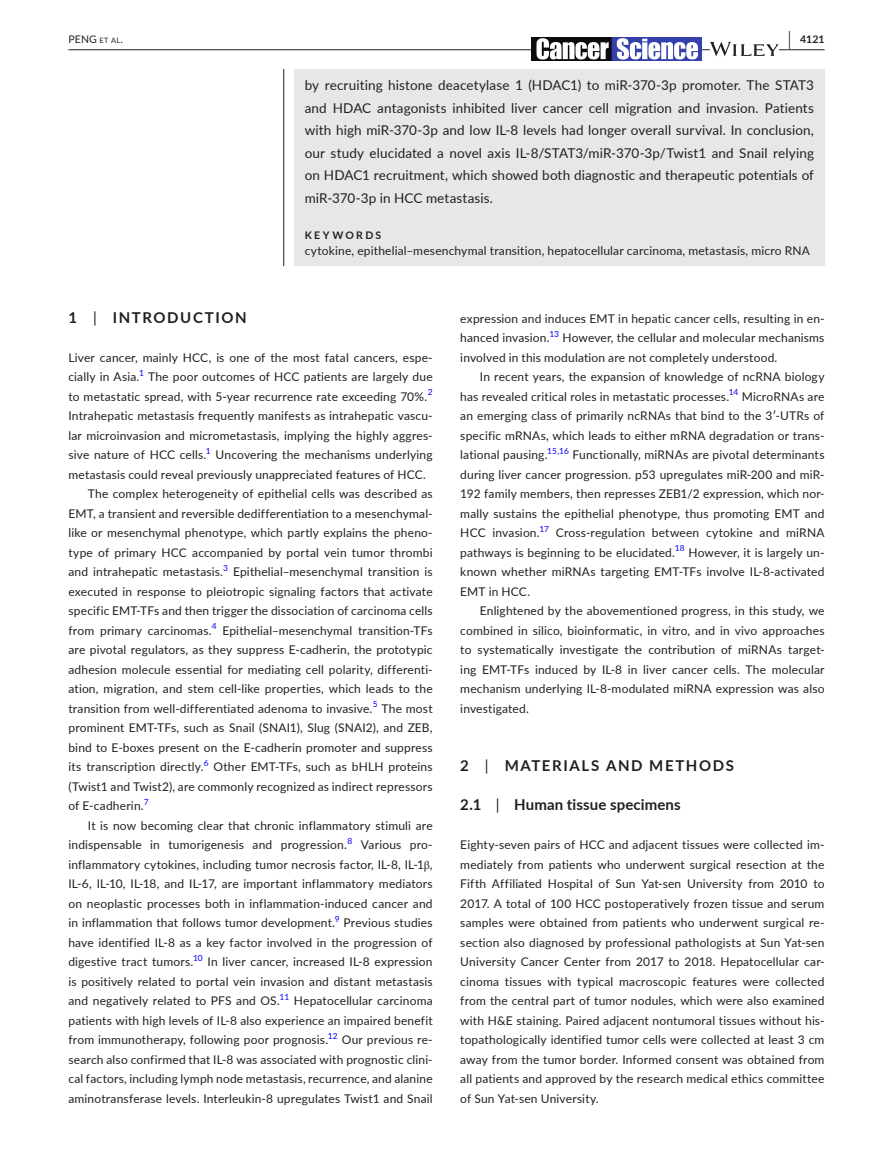
<style>
.page{position:relative;width:893px;height:1174px;background:#fff}
.page>*{position:absolute;margin:0;border:0;box-sizing:border-box;transform-origin:0 0}
.t1{font:700 15px "Lato";letter-spacing:.1em;color:#231f20}
.t2{font:700 15px "Lato";letter-spacing:.01em;color:#231f20}
.t3{font:13.5px/22.5px "Lato";letter-spacing:.01em;color:#231f20;text-align:justify}
.t4{font:12px/19.5px "Lato";letter-spacing:.015em;color:#231f20;text-align:justify}
.t5{font:700 10.5px "Lato";letter-spacing:.215em;color:#231f20}
.t6{font:10.5px "Lato";color:#231f20}
.t7{font:8.4px "Lato";color:#00f}
.s1{font-size:7.35px}
.s2{font-size:19.5px}
.s3{font-weight:400}
.s4{font-family:"STIX"}
</style>
<div class="page">
<hr style="left:68px;top:49px;width:756px;height:1px;background:#231f20">
<img style="left:531px;top:37px;width:170px;height:24px">
<svg style="left:710px;top:42px;width:69px;height:14px"></svg>
<div style="left:294px;top:69px;width:530px;height:197px;background:#e6e7e9"></div>
<hr style="left:283px;top:69px;width:1px;height:197px;background:#231f20">
<p class="t6" style="left:68px;top:31px;width:56px">PENG <span class="s1">et al</span>.</p>
<p class="t5" style="left:789px;top:31px;width:37px"><span class="s2">|</span> 4121</p>
<p class="t3" style="left:305px;top:74px;width:511px">by recruiting histone deacetylase 1 (HDAC1) to miR-370-3p promoter. The STAT3 and HDAC antagonists inhibited liver cancer cell migration and invasion. Patients with high miR-370-3p and low IL-8 levels had longer overall survival. In conclusion, our study elucidated a novel axis IL-8/STAT3/miR-370-3p/Twist1 and Snail relying on HDAC1 recruitment, which showed both diagnostic and therapeutic potentials of miR-370-3p in HCC metastasis.</p>
<p class="t5" style="left:305px;top:227px;width:78px">KEYWORDS</p>
<p class="t4" style="left:305px;top:241px;width:507px">cytokine, epithelial–mesenchymal transition, hepatocellular carcinoma, metastasis, micro RNA</p>
<p class="t1" style="left:68px;top:306px;width:180px">1 <span class="s3">|</span> INTRODUCTION</p>
<p class="t4" style="left:68px;top:347px;width:366px">Liver cancer, mainly HCC, is one of the most fatal cancers, espe-</p>
<p class="t4" style="left:68px;top:366px;width:366px">cially in Asia.<sup>1</sup> The poor outcomes of HCC patients are largely due</p>
<p class="t4" style="left:68px;top:386px;width:366px">to metastatic spread, with 5-year recurrence rate exceeding 70%.<sup>2</sup></p>
<p class="t4" style="left:68px;top:405px;width:366px">Intrahepatic metastasis frequently manifests as intrahepatic vascu-</p>
<p class="t4" style="left:68px;top:425px;width:366px">lar microinvasion and micrometastasis, implying the highly aggres-</p>
<p class="t4" style="left:68px;top:444px;width:366px">sive nature of HCC cells.<sup>1</sup> Uncovering the mechanisms underlying</p>
<p class="t4" style="left:68px;top:464px;width:359px">metastasis could reveal previously unappreciated features of HCC.</p>
<p class="t4" style="left:88px;top:483px;width:346px">The complex heterogeneity of epithelial cells was described as</p>
<p class="t4" style="left:68px;top:503px;width:366px">EMT, a transient and reversible dedifferentiation to a mesenchymal-</p>
<p class="t4" style="left:68px;top:522px;width:366px">like or mesenchymal phenotype, which partly explains the pheno-</p>
<p class="t4" style="left:68px;top:542px;width:366px">type of primary HCC accompanied by portal vein tumor thrombi</p>
<p class="t4" style="left:68px;top:561px;width:156px">and intrahepatic metastasis.</p>
<p class="t7" style="left:223px;top:562px;width:6px">3</p>
<p class="t4" style="left:68px;top:561px;width:366px;text-indent:165px">Epithelial–mesenchymal transition is executed in response to pleiotropic signaling factors that activate specific EMT-TFs and then trigger the dissociation of carcinoma cells from primary carcinomas.</p>
<p class="t7" style="left:212px;top:620px;width:6px">4</p>
<p class="t4" style="left:68px;top:620px;width:366px;text-indent:154px">Epithelial–mesenchymal transition-TFs are pivotal regulators, as they suppress E-cadherin, the prototypic adhesion molecule essential for mediating cell polarity, differenti&shy;ation, migration, and stem cell-like properties, which leads to the transition from well-differentiated adenoma to invasive.</p>
<p class="t7" style="left:373px;top:698px;width:6px">5</p>
<p class="t4" style="left:68px;top:698px;width:366px;text-indent:313px">The most prominent EMT-TFs, such as Snail (SNAI1), Slug (SNAI2), and ZEB, bind to E-boxes present on the E-cadherin promoter and suppress its transcription directly.</p>
<p class="t7" style="left:204px;top:757px;width:6px">6</p>
<p class="t4" style="left:68px;top:756px;width:366px;text-indent:145px">Other EMT-TFs, such as bHLH proteins (Twist1 and Twist2), are commonly recognized as indirect repressors of E-cadherin.</p>
<p class="t7" style="left:144px;top:796px;width:6px">7</p>
<p class="t4" style="left:68px;top:815px;width:366px;text-indent:20px">It is now becoming clear that chronic inflammatory stimuli are indispensable in tumorigenesis and progression.</p>
<p class="t7" style="left:347px;top:835px;width:6px">8</p>
<p class="t4" style="left:68px;top:834px;width:366px;text-indent:292px">Various pro&shy;inflammatory cytokines, including tumor necrosis factor, IL-8, IL-1<span class="s4">β</span>, IL-6, IL-10, IL-18, and IL-17, are important inflammatory mediators on neoplastic processes both in inflammation-induced cancer and in inflammation that follows tumor development.</p>
<p class="t7" style="left:335px;top:913px;width:6px">9</p>
<p class="t4" style="left:68px;top:912px;width:366px;text-indent:275px">Previous studies have identified IL-8 as a key factor involved in the progression of digestive tract tumors.</p>
<p class="t7" style="left:193px;top:952px;width:11px">10</p>
<p class="t4" style="left:68px;top:951px;width:366px;text-indent:139px">In liver cancer, increased IL-8 expression is positively related to portal vein invasion and distant metastasis and negatively related to PFS and OS.<sup>11</sup> Hepatocellular carcinoma patients with high levels of IL-8 also experience an impaired benefit from immunotherapy, following poor prognosis.<sup>12</sup> Our previous re&shy;search also confirmed that IL-8 was associated with prognostic clini&shy;cal factors, including lymph node metastasis, recurrence, and alanine aminotransferase levels. Interleukin-8 upregulates Twist1 and Snail</p>
<p class="t4" style="left:460px;top:308px;width:366px">expression and induces EMT in hepatic cancer cells, resulting in en&shy;hanced invasion.<sup>13</sup> However, the cellular and molecular mechanisms involved in this modulation are not completely understood.</p>
<p class="t4" style="left:460px;top:366px;width:366px;text-indent:20px">In recent years, the expansion of knowledge of ncRNA biology has revealed critical roles in metastatic processes.<sup>14</sup> MicroRNAs are an emerging class of primarily ncRNAs that bind to the 3′-UTRs of specific mRNAs, which leads to either mRNA degradation or trans&shy;lational pausing.<sup>15,16</sup> Functionally, miRNAs are pivotal determinants during liver cancer progression. p53 upregulates miR-200 and miR-192 family members, then represses ZEB1/2 expression, which nor&shy;mally sustains the epithelial phenotype, thus promoting EMT and HCC invasion.</p>
<p class="t7" style="left:539px;top:523px;width:11px">17</p>
<p class="t4" style="left:460px;top:522px;width:366px;text-indent:96px">Cross-regulation between cytokine and miRNA pathways is beginning to be elucidated.</p>
<p class="t7" style="left:675px;top:542px;width:11px">18</p>
<p class="t4" style="left:460px;top:542px;width:366px;text-indent:228px">However, it is largely un&shy;known whether miRNAs targeting EMT-TFs involve IL-8-activated EMT in HCC.</p>
<p class="t4" style="left:460px;top:600px;width:366px;text-indent:20px">Enlightened by the abovementioned progress, in this study, we combined in silico, bioinformatic, in vitro, and in vivo approaches to systematically investigate the contribution of miRNAs target&shy;ing EMT-TFs induced by IL-8 in liver cancer cells. The molecular mechanism underlying IL-8-modulated miRNA expression was also investigated.</p>
<p class="t1" style="left:460px;top:755px;width:275px">2 <span class="s3">|</span> MATERIALS AND METHODS</p>
<p class="t2" style="left:460px;top:794px;width:222px">2.1 <span class="s3">|</span> Human tissue specimens</p>
<p class="t4" style="left:460px;top:834px;width:366px">Eighty-seven pairs of HCC and adjacent tissues were collected im&shy;mediately from patients who underwent surgical resection at the Fifth Affiliated Hospital of Sun Yat-sen University from 2010 to 2017. A total of 100 HCC postoperatively frozen tissue and serum samples were obtained from patients who underwent surgical re&shy;section also diagnosed by professional pathologists at Sun Yat-sen University Cancer Center from 2017 to 2018. Hepatocellular car&shy;cinoma tissues with typical macroscopic features were collected from the central part of tumor nodules, which were also examined with H&amp;E staining. Paired adjacent nontumoral tissues without his&shy;topathologically identified tumor cells were collected at least 3 cm away from the tumor border. Informed consent was obtained from all patients and approved by the research medical ethics committee of Sun Yat-sen University.</p>
</div>
